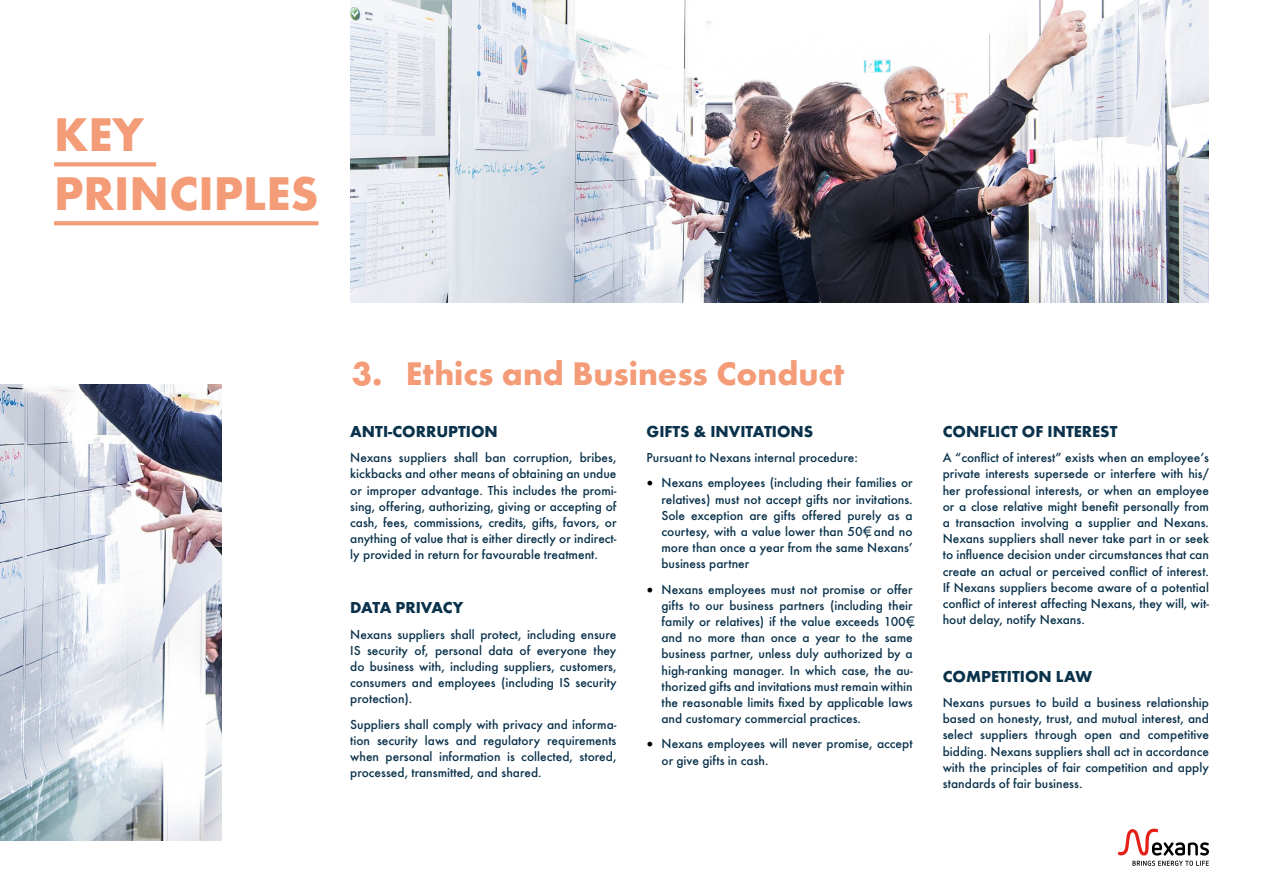
<style>
.page{position:relative;width:1263px;height:893px;background:#fff}
.page>*{position:absolute;margin:0;border:0;box-sizing:border-box;transform-origin:0 0}
.t1{font:700 49.05px/58.9px "Futura T";color:#f49b77}
.t2{font:700 33.9px "Futura T";color:#f49b77}
.t3{font:700 16.5px "Futura T";color:#0a324b}
.t4{font:700 16.5px "Futura T";letter-spacing:-.025em;color:#0a324b}
.t5{font:500 13.5px/16.2px "Futura T";color:#0a324b;text-align:justify}
.s1{font-family:"Minion Pro";font-weight:400;font-size:18px;color:#000}
</style>
<div class="page">
<svg style="left:1118px;top:829px;width:91px;height:37px"></svg>
<img style="left:350px;top:0;width:859px;height:302px">
<img style="left:0;top:385px;width:221px;height:455px">
<svg style="left:54px;top:162px;width:102px;height:4px"></svg>
<svg style="left:54px;top:221px;width:264px;height:4px"></svg>
<h1 class="t1" style="left:54px;top:105px;width:266px">KEY<br>PRINCIPLES</h1>
<h2 class="t2" style="left:352px;top:353px;width:494px">3. Ethics and Business Conduct</h2>
<p class="t3" style="left:350px;top:422px;width:149px">ANTI-CORRUPTION</p>
<p class="t5" style="left:350px;top:449px;width:268px">Nexans suppliers shall ban corruption, bribes, kickbacks and other means of obtaining an undue or improper advantage. This includes the promi&shy;sing, offering, authorizing, giving or accepting of cash, fees, commissions, credits, gifts, favors, or anything of value that is either directly or indirect&shy;ly provided in return for favourable treatment.</p>
<p class="t4" style="left:350px;top:598px;width:114px">DATA PRIVACY</p>
<p class="t5" style="left:350px;top:626px;width:268px">Nexans suppliers shall protect, including ensure IS security of, personal data of everyone they do business with, including suppliers, customers, consumers and employees (including IS security protection).</p>
<p class="t5" style="left:350px;top:716px;width:268px">Suppliers shall comply with privacy and informa&shy;tion security laws and regulatory requirements when personal information is collected, stored, processed, transmitted, and shared.</p>
<p class="t3" style="left:646px;top:422px;width:168px">GIFTS &amp; INVITATIONS</p>
<p class="t5" style="left:646px;top:449px;width:213px">Pursuant to Nexans internal procedure:</p>
<p class="t5" style="left:661px;top:475px;width:253px;text-indent:-15px"><span class="s1">•</span> Nexans employees (including their families or relatives) must not accept gifts nor invitations.<br>Sole exception are gifts offered purely as a courtesy, with a value lower than 50€, and no more than once a year from the same Nexans’ business partner</p>
<p class="t5" style="left:661px;top:581px;width:253px;text-indent:-15px"><span class="s1">•</span> Nexans employees must not promise or offer gifts to our business partners (including their family or relatives) if the value exceeds 100€, and no more than once a year to the same business partner, unless duly authorized by a high-ranking manager. In which case, the au&shy;thorized gifts and invitations must remain within the reasonable limits fixed by applicable laws and customary commercial practices.</p>
<p class="t5" style="left:661px;top:736px;width:253px;text-indent:-15px"><span class="s1">•</span> Nexans employees will never promise, accept or give gifts in cash.</p>
<p class="t3" style="left:943px;top:422px;width:176px">CONFLICT OF INTEREST</p>
<p class="t5" style="left:943px;top:449px;width:268px">A “conflict of interest” exists when an employee’s private interests supersede or interfere with his/ her professional interests, or when an employee or a close relative might benefit personally from a transaction involving a supplier and Nexans.<br>Nexans suppliers shall never take part in or seek to influence decision under circumstances that can create an actual or perceived conflict of interest.<br>If Nexans suppliers become aware of a potential conflict of interest affecting Nexans, they will, wit&shy;hout delay, notify Nexans.</p>
<p class="t3" style="left:943px;top:667px;width:151px">COMPETITION LAW</p>
<p class="t5" style="left:943px;top:694px;width:268px">Nexans pursues to build a business relationship based on honesty, trust, and mutual interest, and select suppliers through open and competitive bidding. Nexans suppliers shall act in accordance with the principles of fair competition and apply standards of fair business.</p>
</div>
